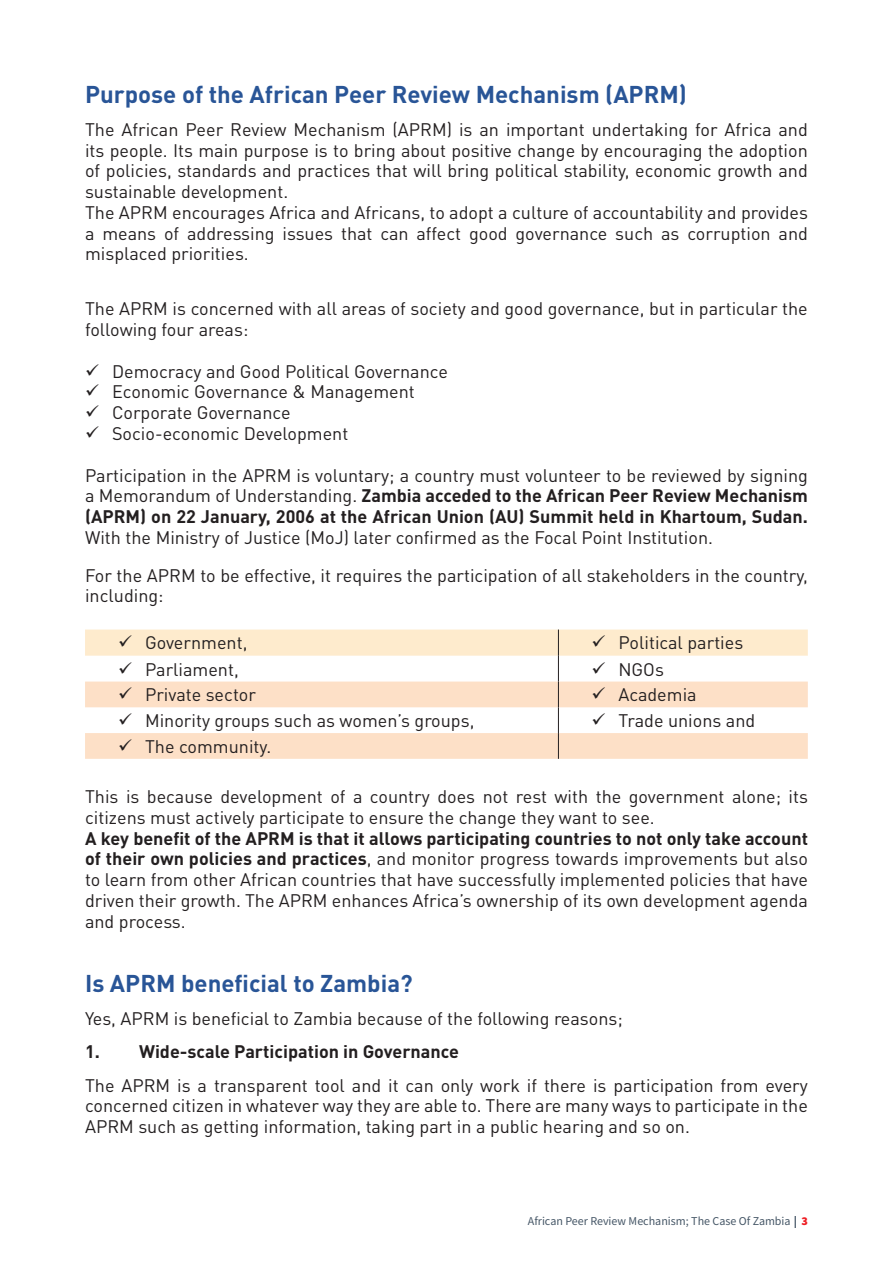
<style>
.page{position:relative;width:893px;height:1263px;background:#fff}
.page>*{position:absolute;margin:0;border:0;box-sizing:border-box;transform-origin:0 0}
.t1{font:700 24px "DIN Pro";color:#295597}
.t2{font:18px/20.7px "DIN Pro";color:#231f20}
.t3{font:700 18px/20.7px "DIN Pro";color:#231f20;text-align:justify}
.t4{font:12px "Source Sans Pro";color:#465767}
.s1{font-weight:400}
.s2{font-weight:700}
.s3{font-weight:900}
.s4{font-weight:900;color:#ee1d23}
</style>
<div class="page">
<svg style="left:85px;top:629px;width:723px;height:130px"></svg>
<h1 class="t1" style="left:85px;top:78px;width:603px">Purpose of the African Peer Review Mechanism (APRM)</h1>
<p class="t2" style="left:85px;top:118px;width:724px">The African Peer Review Mechanism (APRM) is an important undertaking for Africa and its people. Its main purpose is to bring about positive change by encouraging the adoption of policies, standards and practices that will bring political stability, economic growth and sustainable development.<br>The APRM encourages Africa and Africans, to adopt a culture of accountability and provides a means of addressing issues that can affect good governance such as corruption and misplaced priorities.</p>
<p class="t2" style="left:85px;top:297px;width:724px">The APRM is concerned with all areas of society and good governance, but in particular the following four areas:</p>
<p class="t2" style="left:85px;top:360px;width:364px">✓ Democracy and Good Political Governance</p>
<p class="t2" style="left:85px;top:381px;width:331px">✓ Economic Governance &amp; Management</p>
<p class="t2" style="left:85px;top:401px;width:207px">✓ Corporate Governance</p>
<p class="t2" style="left:85px;top:422px;width:265px">✓ Socio-economic Development</p>
<p class="t3" style="left:85px;top:464px;width:724px"><span class="s1">Participation in the APRM is voluntary; a country must volunteer to be reviewed by signing a Memorandum of Understanding.</span> Zambia acceded to the African Peer Review Mechanism (APRM) on 22 January, 2006 at the African Union (AU) Summit held in Khartoum, Sudan.</p>
<p class="t2" style="left:85px;top:518px;width:724px;line-height:37.7px">With the Ministry of Justice (MoJ) later confirmed as the Focal Point Institution.<br>For the APRM to be effective, it requires the participation of all stakeholders in the country,</p>
<p class="t2" style="left:85px;top:585px;width:80px">including:</p>
<p class="t2" style="left:118px;top:632px;width:131px">✓ Government,</p>
<p class="t2" style="left:591px;top:632px;width:153px">✓ Political parties</p>
<p class="t2" style="left:118px;top:658px;width:122px">✓ Parliament,</p>
<p class="t2" style="left:591px;top:658px;width:74px">✓ NGOs</p>
<p class="t2" style="left:118px;top:684px;width:139px">✓ Private sector</p>
<p class="t2" style="left:591px;top:684px;width:107px">✓ Academia</p>
<p class="t2" style="left:118px;top:709px;width:358px">✓ Minority groups such as women’s groups,</p>
<p class="t2" style="left:591px;top:709px;width:165px">✓ Trade unions and</p>
<p class="t2" style="left:118px;top:735px;width:155px">✓ The community.</p>
<p class="t2" style="left:85px;top:786px;width:724px">This is because development of a country does not rest with the government alone; its citizens must actively participate to ensure the change they want to see.</p>
<p class="t2" style="left:85px;top:827px;width:724px;text-align:justify"><span class="s2">A key benefit of the APRM is that it allows participating countries to not only take account of their own policies and practices</span>, and monitor progress towards improvements but also to learn from other African countries that have successfully implemented policies that have driven their growth. The APRM enhances Africa’s ownership of its own development agenda and process.</p>
<h1 class="t1" style="left:85px;top:967px;width:329px">Is APRM beneficial to Zambia?</h1>
<p class="t2" style="left:85px;top:1007px;width:539px">Yes, APRM is beneficial to Zambia because of the following reasons;</p>
<p class="t3" style="left:85px;top:1041px;width:375px">1. Wide-scale Participation in Governance</p>
<p class="t2" style="left:85px;top:1074px;width:724px;text-align:justify">The APRM is a transparent tool and it can only work if there is participation from every concerned citizen in whatever way they are able to. There are many ways to participate in the APRM such as getting information, taking part in a public hearing and so on.</p>
<p class="t4" style="left:528px;top:1213px;width:281px">African Peer Review Mechanism; The Case Of Zambia <span class="s3">|</span> <span class="s4">3</span></p>
</div>
